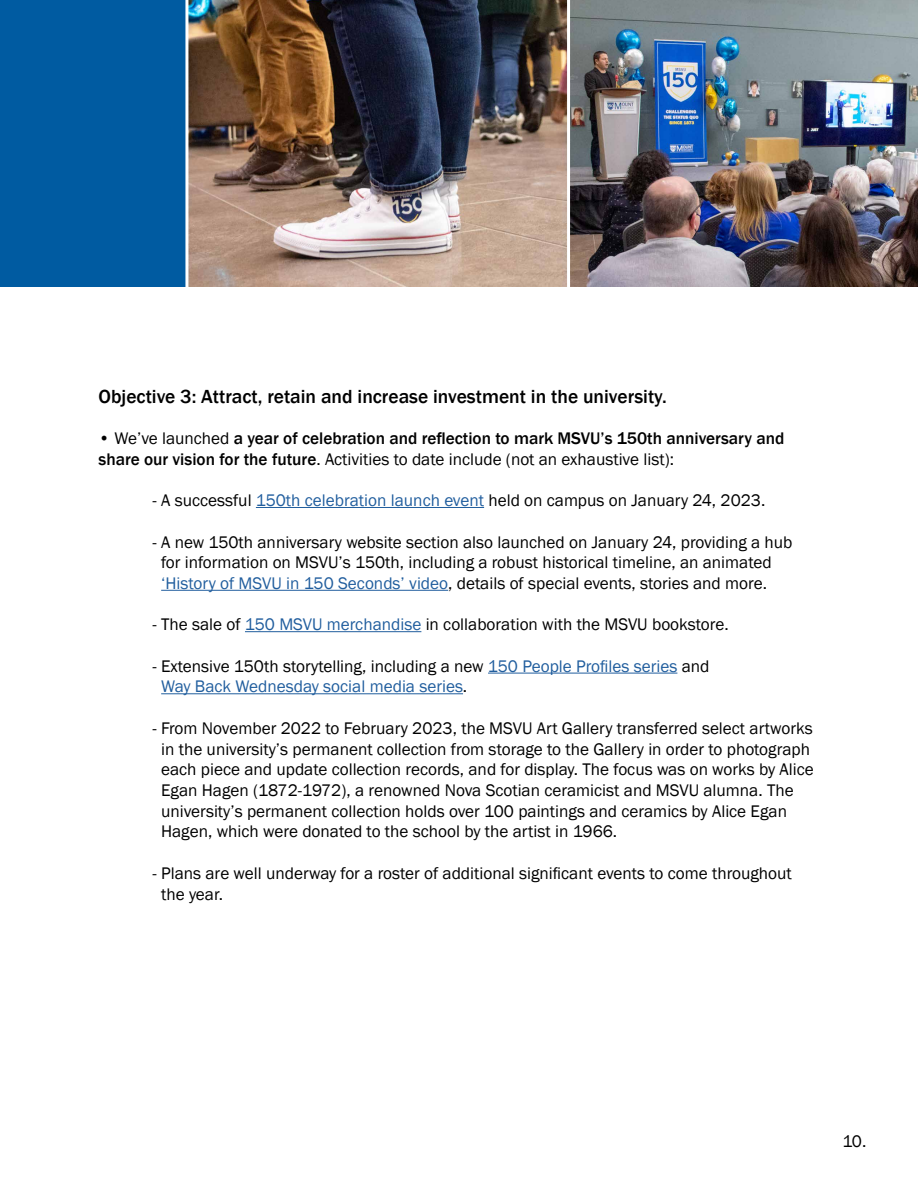
<style>
.page{position:relative;width:918px;height:1188px;background:#fff}
.page>*{position:absolute;margin:0;border:0;box-sizing:border-box;transform-origin:0 0}
.t1{font:500 19.5px "Franklin Gothic";color:#000}
.t2{font:17.25px/20.7px "Franklin Gothic";color:#000}
.t3{font:500 17.25px/20.7px "Franklin Gothic";color:#000}
.t4{font:17.25px/20.7px "Franklin Gothic";color:#215e9e}
.s1{font-weight:400}
.s2{color:#215e9e}
.s3{color:#000}
</style>
<div class="page">
<div style="left:0;top:0;width:918px;height:286px;background:#005ba1"></div>
<hr style="left:256px;top:507px;width:228px;height:1px;background:#215e9e">
<hr style="left:161px;top:590px;width:287px;height:1px;background:#215e9e">
<hr style="left:245px;top:631px;width:176px;height:1px;background:#215e9e">
<hr style="left:488px;top:673px;width:189px;height:1px;background:#215e9e">
<hr style="left:161px;top:693px;width:302px;height:1px;background:#215e9e">
<img style="left:570px;top:0;width:348px;height:286px">
<img style="left:188px;top:0;width:379px;height:286px">
<hr style="left:567px;top:0;width:3px;height:301px;background:#fff">
<hr style="left:185px;top:0;width:3px;height:295px;background:#fff">
<p class="t1" style="left:99px;top:384px;width:570px">Objective 3: Attract, retain and increase investment in the university.</p>
<p class="t3" style="left:99px;top:428px;width:687px"><span class="s1">• We’ve launched</span> a year of celebration and reflection to mark MSVU’s 150th anniversary and share our vision for the future<span class="s1">. Activities to date include (not an exhaustive list):</span></p>
<p class="t2" style="left:153px;top:490px;width:614px">- A successful <span class="s2">150th celebration launch event</span> held on campus on January 24, 2023.</p>
<p class="t2" style="left:161px;top:532px;width:633px;text-indent:-9px">- A new 150th anniversary website section also launched on January 24, providing a hub for information on MSVU’s 150th, including a robust historical timeline, an animated <span class="s2">‘History of MSVU in 150 Seconds’ video</span>, details of special events, stories and more.</p>
<p class="t2" style="left:153px;top:615px;width:578px">- The sale of <span class="s2">150 MSVU merchandise</span> in collaboration with the MSVU bookstore.</p>
<p class="t4" style="left:161px;top:656px;width:550px;text-indent:-9px"><span class="s3">- Extensive 150th storytelling, including a new</span> 150 People Profiles series <span class="s3">and<br></span>Way Back Wednesday social media series<span class="s3">.</span></p>
<p class="t2" style="left:161px;top:718px;width:654px;text-indent:-9px">- From November 2022 to February 2023, the MSVU Art Gallery transferred select artworks in the university’s permanent collection from storage to the Gallery in order to photograph each piece and update collection records, and for display. The focus was on works by Alice Egan Hagen (1872-1972), a renowned Nova Scotian ceramicist and MSVU alumna. The university’s permanent collection holds over 100 paintings and ceramics by Alice Egan Hagen, which were donated to the school by the artist in 1966.</p>
<p class="t2" style="left:161px;top:863px;width:632px;line-height:21.6px;text-indent:-9px">- Plans are well underway for a roster of additional significant events to come throughout the year.</p>
<p class="t2" style="left:842px;top:1131px;width:25px">10.</p>
</div>
